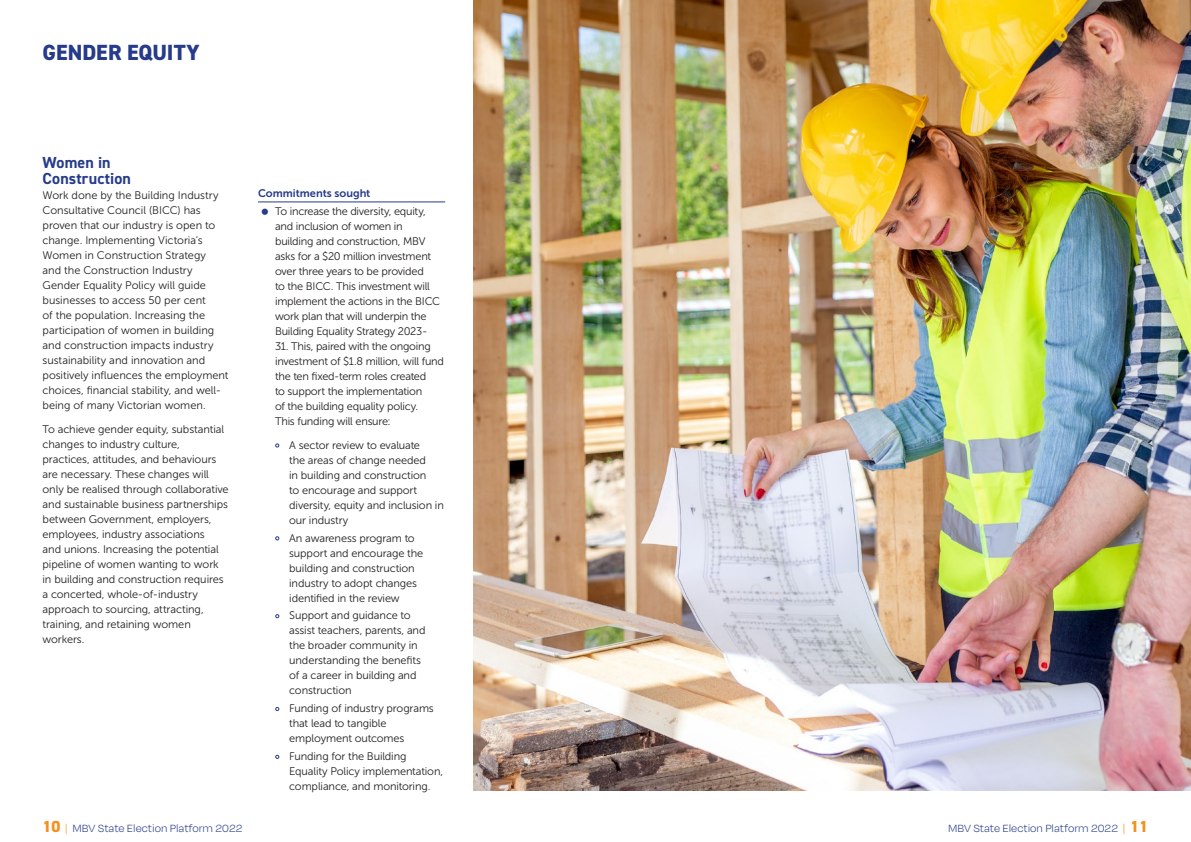
<style>
.page{position:relative;width:1191px;height:842px;background:#fff}
.page>*{position:absolute;margin:0;border:0;box-sizing:border-box;transform-origin:0 0}
.t1{font:800 22px "DIN2014";color:#263b89}
.t2{font:700 16px/16px "DIN2014";letter-spacing:.005em;color:#263b89}
.t3{font:300 12px "Degular";color:#263b89}
.t4{font:11px/15px "Museo Sans 300";letter-spacing:-.01em;color:#231f20}
.t5{font:11px "Museo Sans 700";color:#263b89}
.s1{color:#263b89}
.s2{font-family:"DIN2014";font-weight:800;font-size:16px;color:#f4901d}
.s3{color:#f4901d}
</style>
<div class="page">
<img style="left:473px;top:0;width:718px;height:791px">
<hr style="left:258px;top:202px;width:187px;height:1px;background:#263b89">
<h1 class="t1" style="left:43px;top:37px;width:158px">GENDER EQUITY</h1>
<h2 class="t2" style="left:43px;top:155px;width:90px">Women in<br>Construction</h2>
<p class="t4" style="left:43px;top:188px;width:188px">Work done by the Building Industry Consultative Council (BICC) has proven that our industry is open to change. Implementing Victoria’s Women in Construction Strategy<br>and the Construction Industry Gender Equality Policy will guide businesses to access 50 per cent<br>of the population. Increasing the participation of women in building and construction impacts industry sustainability and innovation and positively influences the employment choices, financial stability, and well&shy;being of many Victorian women.</p>
<p class="t4" style="left:43px;top:422px;width:188px">To achieve gender equity, substantial changes to industry culture, practices, attitudes, and behaviours are necessary. These changes will only be realised through collaborative and sustainable business partnerships between Government, employers, employees, industry associations<br>and unions. Increasing the potential pipeline of women wanting to work in building and construction requires a concerted, whole-of-industry approach to sourcing, attracting, training, and retaining women workers.</p>
<p class="t5" style="left:258px;top:187px;width:114px">Commitments sought</p>
<p class="t4" style="left:275px;top:204px;width:167px">To increase the diversity, equity, and inclusion of women in building and construction, MBV asks for a $20 million investment over three years to be provided<br>to the BICC. This investment will implement the actions in the BICC work plan that will underpin the<br>Building Equality Strategy 2023-</p>
<p class="t4" style="left:275px;top:339px;width:170px">31. This, paired with the ongoing investment of $1.8 million, will fund the ten fixed-term roles created<br>to support the implementation<br>of the building equality policy.<br>This funding will ensure:</p>
<p class="t4" style="left:289px;top:437px;width:156px;text-indent:-14px"><span class="s1">•</span> A sector review to evaluate<br>the areas of change needed<br>in building and construction<br>to encourage and support diversity, equity and inclusion in our industry</p>
<p class="t4" style="left:289px;top:530px;width:135px;text-indent:-14px"><span class="s1">•</span> An awareness program to support and encourage the building and construction industry to adopt changes identified in the review</p>
<p class="t4" style="left:289px;top:608px;width:138px;text-indent:-14px"><span class="s1">•</span> Support and guidance to assist teachers, parents, and the broader community in understanding the benefits of a career in building and construction</p>
<p class="t4" style="left:289px;top:701px;width:146px;text-indent:-14px"><span class="s1">•</span> Funding of industry programs that lead to tangible employment outcomes</p>
<p class="t4" style="left:289px;top:749px;width:155px;text-indent:-14px"><span class="s1">•</span> Funding for the Building<br>Equality Policy implementation, compliance, and monitoring.</p>
<p class="t3" style="left:43px;top:821px;width:201px"><span class="s2">10</span> <span class="s3">|</span> MBV State Election Platform 2022</p>
<p class="t3" style="left:948px;top:821px;width:201px">MBV State Election Platform 2022 <span class="s3">|</span> <span class="s2">11</span></p>
</div>
